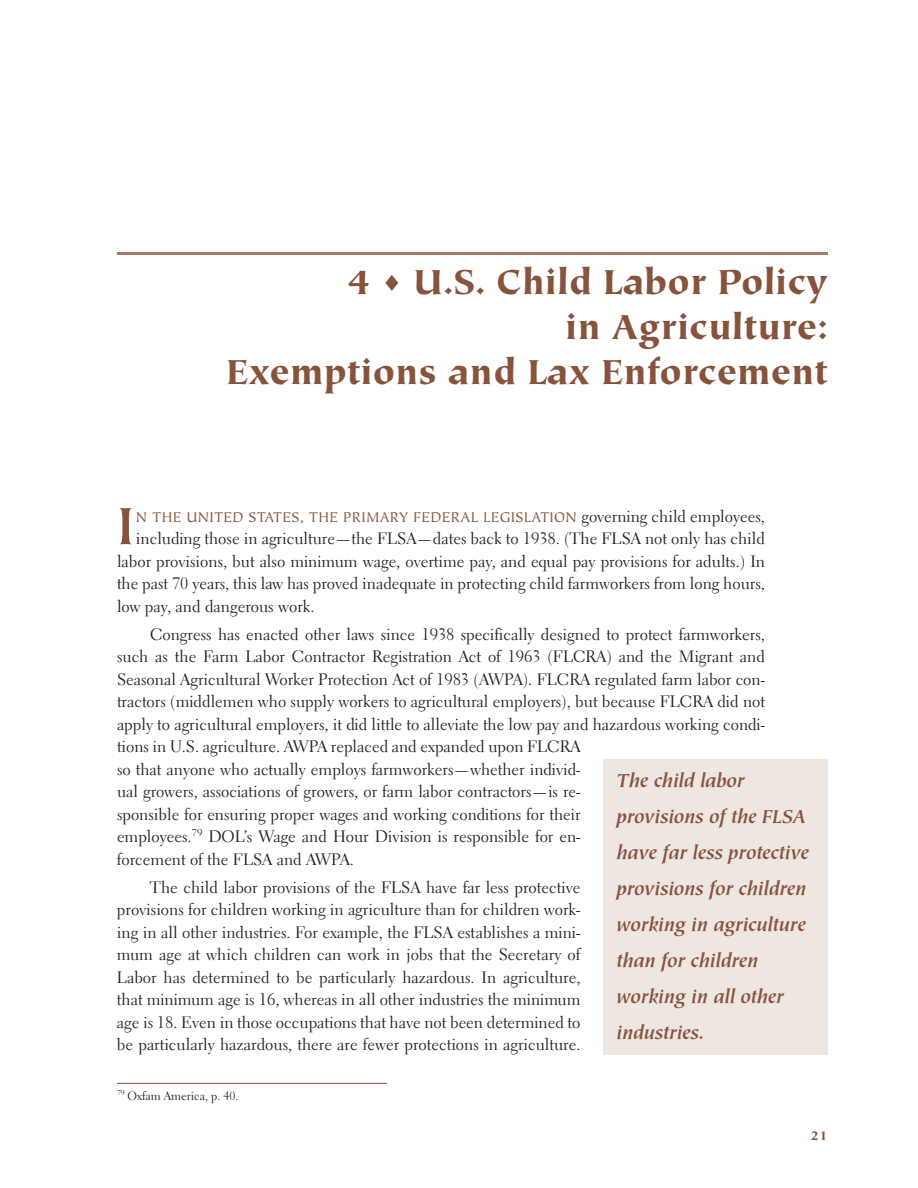
<style>
.page{position:relative;width:918px;height:1188px;background:#fff}
.page>*{position:absolute;margin:0;border:0;box-sizing:border-box;transform-origin:0 0}
.t1{font:700 58.95px "Tiepolo";color:#87533d}
.t2{font:900 39px/45px "Tiepolo";color:#87533d;text-align:right}
.t3{font:italic 700 21px/36px "Tiepolo";letter-spacing:-.01em;color:#87533d}
.t4{font:16.5px/22.5px "Electra LH";color:#231f20;text-align:justify}
.t5{font:15.75px "Tiepolo";letter-spacing:.015em;color:#87533d}
.t6{font:900 14.25px "Tiepolo";color:#87533d}
.t7{font:12px "Electra LH";color:#231f20}
.s1{font-family:"Universal Newswith Comm Pi";font-weight:400;font-size:21px}
.s2{font-family:"Electra LH";font-size:16.5px;color:#231f20}
</style>
<div class="page">
<hr style="left:117px;top:252px;width:711px;height:3px;background:#a47965">
<div style="left:603px;top:759px;width:225px;height:295px;background:#ede6e1"></div>
<hr style="left:117px;top:1083px;width:270px;height:1px;background:#87533d">
<p class="t2" style="left:226px;top:263px;width:603px">4 <span class="s1">-</span> U.S. Child Labor Policy<br>in Agriculture:<br>Exemptions and Lax Enforcement</p>
<p class="t1" style="left:117px;top:502px;width:19px">I</p>
<p class="t5" style="left:136px;top:510px;width:631px">N THE UNITED STATES, THE PRIMARY FEDERAL LEGISLATION <span class="s2">governing child employees,</span></p>
<p class="t4" style="left:117px;top:529px;width:650px;text-indent:19px">including those in agriculture—the FLSA—dates back to 1938. (The FLSA not only has child labor provisions, but also minimum wage, overtime pay, and equal pay provisions for adults.) In the past 70 years, this law has proved inadequate in protecting child farmworkers from long hours, low pay, and dangerous work.</p>
<p class="t4" style="left:117px;top:625px;width:650px;text-align:left;text-indent:33px">Congress has enacted other laws since 1938 specifically designed to protect farmworkers, such as the Farm Labor Contractor Registration Act of 1963 (FLCRA) and the Migrant and Seasonal Agricultural Worker Protection Act of 1983 (AWPA). FLCRA regulated farm labor con&shy;tractors (middlemen who supply workers to agricultural employers), but because FLCRA did not apply to agricultural employers, it did little to alleviate the low pay and hazardous working condi&shy;tions in U.S. agriculture. AWPA replaced and expanded upon FLCRA<br>so that anyone who actually employs farmworkers—whether individ-<br>ual growers, associations of growers, or farm labor contractors—is re-<br>sponsible for ensuring proper wages and working conditions for their<br>employees.<sup>79</sup> DOL’s Wage and Hour Division is responsible for en-<br>forcement of the FLSA and AWPA.</p>
<p class="t4" style="left:117px;top:878px;width:465px;text-indent:33px">The child labor provisions of the FLSA have far less protective provisions for children working in agriculture than for children work&shy;ing in all other industries. For example, the FLSA establishes a mini&shy;mum age at which children can work in jobs that the Secretary of Labor has determined to be particularly hazardous. In agriculture, that minimum age is 16, whereas in all other industries the minimum age is 18. Even in those occupations that have not been determined to be particularly hazardous, there are fewer protections in agriculture.</p>
<p class="t3" style="left:616px;top:764px;width:194px">The child labor provisions of the FLSA have far less protective provisions for children working in agriculture than for children working in all other industries.</p>
<p class="t7" style="left:117px;top:1091px;width:123px"><sup>79</sup> Oxfam America, p. 40.</p>
<p class="t6" style="left:811px;top:1129px;width:19px">21</p>
</div>
